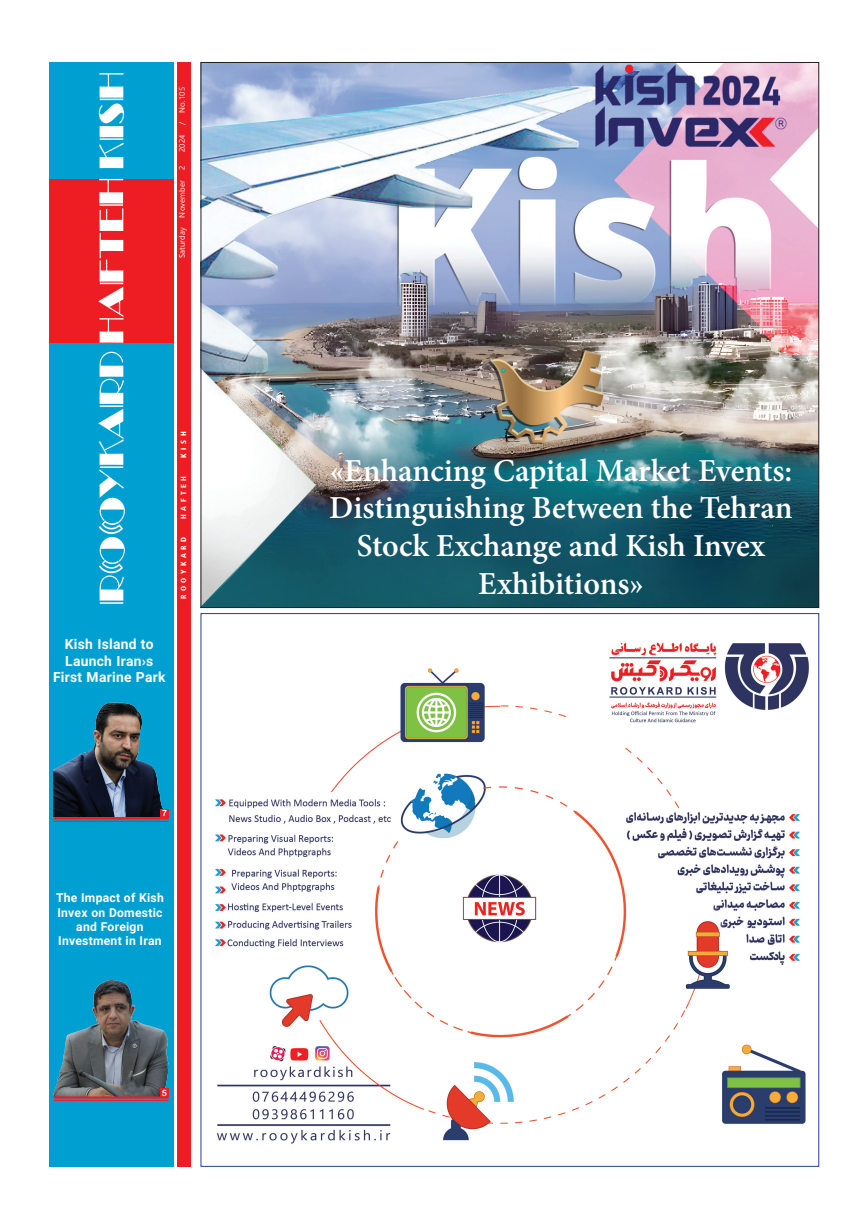
<style>
.page{position:relative;width:856px;height:1216px;background:#fff}
.page>*{position:absolute;margin:0;border:0;box-sizing:border-box;transform-origin:0 0}
.t1{font:700 31.5px/37.6px "Adobe Hebrew";color:#fff;text-align:center}
.t2{font:700 14px/16.6px "Shabnam";letter-spacing:.02em;color:#fff;text-align:center}
.t3{font:700 12.25px/14px "Shabnam";letter-spacing:.02em;color:#fff;text-align:center}
.t4{font:500 9.62px "A Nahar";letter-spacing:.36em;color:#fff}
.t5{font:8.75px "Arial Rounded MT Bold";color:#fff}
</style>
<div class="page">
<div style="left:177px;top:62px;width:14px;height:1104px;background:#ee1d23"></div>
<div style="left:50px;top:334px;width:124px;height:832px;background:#009fd1"></div>
<div style="left:50px;top:167px;width:124px;height:175px;background:#ee1d23"></div>
<div style="left:50px;top:62px;width:124px;height:116px;background:#009fd1"></div>
<img style="left:98px;top:73px;width:27px;height:530px">
<img style="left:202px;top:64px;width:615px;height:542px">
<img style="left:215px;top:642px;width:594px;height:502px">
<img style="left:54px;top:702px;width:115px;height:114px">
<img style="left:54px;top:980px;width:114px;height:116px">
<hr style="left:54px;top:817px;width:114px;height:2px;background:#ee1d23">
<hr style="left:54px;top:820px;width:114px;height:1px;background:#ee1d23">
<div style="left:160px;top:808px;width:8px;height:9px;background:#ee1d23"></div>
<hr style="left:54px;top:1096px;width:114px;height:2px;background:#ee1d23">
<hr style="left:54px;top:1099px;width:114px;height:1px;background:#ee1d23">
<div style="left:160px;top:1087px;width:8px;height:9px;background:#ee1d23"></div>
<p class="t4" style="left:178px;top:457px;width:27px;rotate:-90deg">KISH</p>
<p class="t4" style="left:178px;top:519px;width:44px;rotate:-90deg">HAFTEH</p>
<p class="t4" style="left:178px;top:599px;width:64px;rotate:-90deg">ROOYKARD</p>
<p class="t2" style="left:53px;top:636px;width:114px">Kish Island to<br>Launch Iran s›<br>First Marine Park</p>
<p class="t5" style="left:162px;top:808px;width:7px">7</p>
<p class="t3" style="left:56px;top:891px;width:109px">The Impact of Kish<br>Invex on Domestic and Foreign<br>Investment in Iran</p>
<p class="t5" style="left:162px;top:1087px;width:7px">5</p>
<p class="t1" style="left:329px;top:452px;width:465px">«Enhancing Capital Market Events:<br>Distinguishing Between the Tehran<br>Stock Exchange and Kish Invex<br>Exhibitions«</p>
</div>
